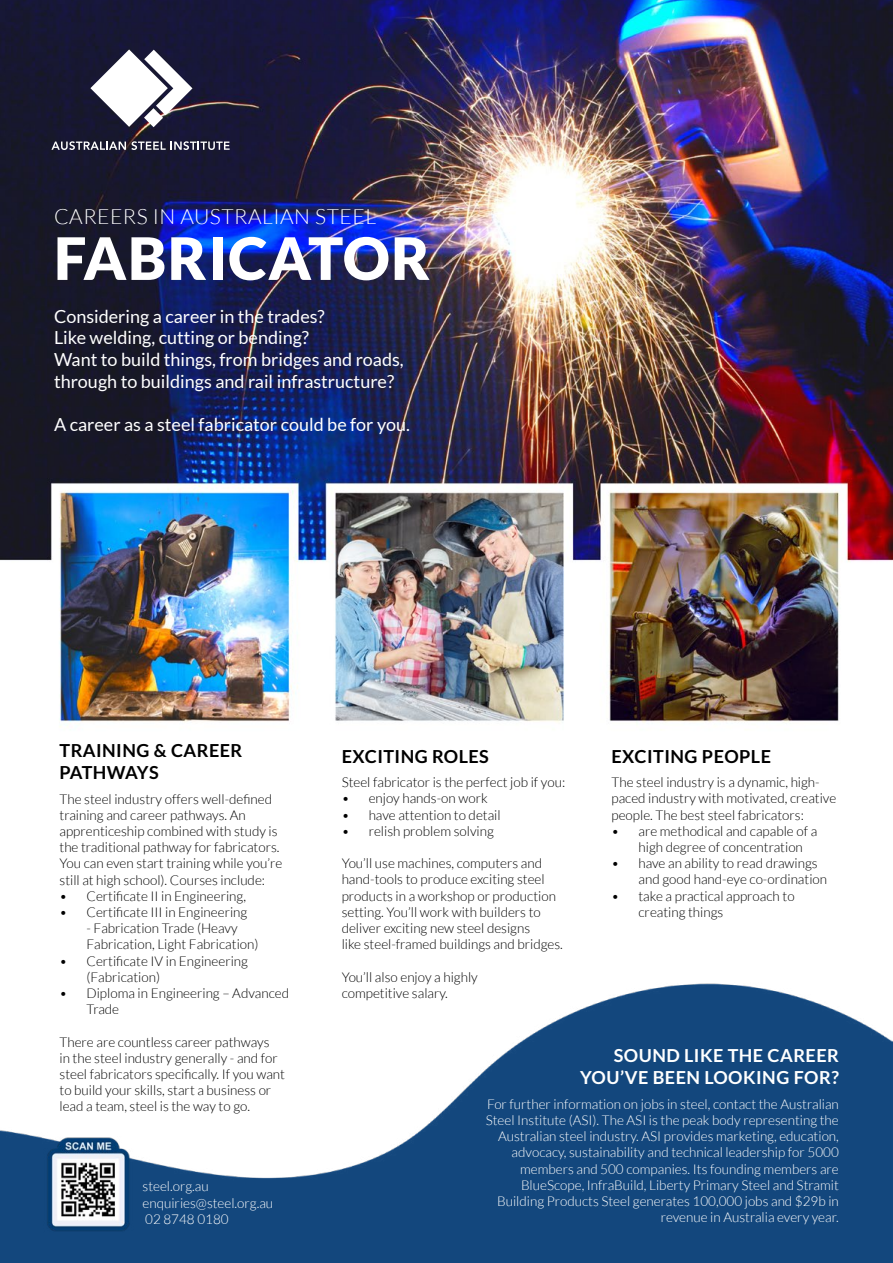
<style>
.page{position:relative;width:893px;height:1263px;background:#fff}
.page>*{position:absolute;margin:0;border:0;box-sizing:border-box;transform-origin:0 0}
.t1{font:900 58.5px "Lato";letter-spacing:.025em;color:#fff}
.t2{font:300 21px "Lato";letter-spacing:.025em;color:#fff}
.t3{font:18px/21.6px "Lato";color:#fff}
.t4{font:700 18px/21.6px "Lato";letter-spacing:.025em;color:#000}
.t5{font:700 18px/21.6px "Lato";letter-spacing:.025em;color:#fff;text-align:right}
.t6{font:300 13.5px/16.2px "Lato";color:#000}
.t7{font:300 13.5px/16.2px "Lato";color:#fff;text-align:right}
</style>
<div class="page">
<img style="left:0;top:983px;width:892px;height:280px">
<img style="left:0;top:0;width:892px;height:727px">
<svg style="left:90px;top:49px;width:102px;height:78px"></svg>
<svg style="left:51px;top:141px;width:179px;height:9px"></svg>
<img style="left:32px;top:1114px;width:113px;height:146px">
<h2 class="t2" style="left:54px;top:205px;width:324px">CAREERS IN AUSTRALIAN STEEL</h2>
<h1 class="t1" style="left:54px;top:224px;width:378px">FABRICATOR</h1>
<h3 class="t3" style="left:54px;top:305px;width:351px">Considering a career in the trades?<br>Like welding, cutting or bending?<br>Want to build things, from bridges and roads, through to buildings and rail infrastructure?</h3>
<h3 class="t3" style="left:54px;top:413px;width:357px">A career as a steel fabricator could be for you.</h3>
<h3 class="t4" style="left:60px;top:740px;width:184px">TRAINING &amp; CAREER<br>PATHWAYS</h3>
<p class="t6" style="left:60px;top:791px;width:224px">The steel industry offers well-defined training and career pathways. An apprenticeship combined with study is the traditional pathway for fabricators.<br>You can even start training while you’re still at high school). Courses include:</p>
<p class="t6" style="left:60px;top:888px;width:188px">• Certificate II in Engineering,</p>
<p class="t6" style="left:60px;top:904px;width:189px">• Certificate III in Engineering</p>
<p class="t6" style="left:87px;top:920px;width:173px">- Fabrication Trade (Heavy<br>Fabrication, Light Fabrication)</p>
<p class="t6" style="left:87px;top:953px;width:163px;text-indent:-27px">• Certificate IV in Engineering (Fabrication)</p>
<p class="t6" style="left:87px;top:985px;width:204px;text-indent:-27px">• Diploma in Engineering – Advanced<br>Trade</p>
<p class="t6" style="left:60px;top:1034px;width:227px">There are countless career pathways<br>in the steel industry generally - and for steel fabricators specifically. If you want to build your skills, start a business or lead a team, steel is the way to go.</p>
<p class="t7" style="left:143px;top:1178px;width:132px;text-align:left">steel.org.au enquiries@steel.org.au<br>02 8748 0180</p>
<h3 class="t4" style="left:342px;top:745px;width:149px">EXCITING ROLES</h3>
<p class="t6" style="left:342px;top:774px;width:225px">Steel fabricator is the perfect job if you:</p>
<p class="t6" style="left:342px;top:790px;width:148px">• enjoy hands-on work</p>
<p class="t6" style="left:342px;top:807px;width:161px">• have attention to detail</p>
<p class="t6" style="left:342px;top:823px;width:154px">• relish problem solving</p>
<p class="t6" style="left:342px;top:855px;width:223px">You’ll use machines, computers and hand-tools to produce exciting steel products in a workshop or production setting. You’ll work with builders to deliver exciting new steel designs<br>like steel-framed buildings and bridges.</p>
<p class="t6" style="left:342px;top:969px;width:138px">You’ll also enjoy a highly competitive salary.</p>
<h3 class="t4" style="left:611px;top:745px;width:161px">EXCITING PEOPLE</h3>
<p class="t6" style="left:611px;top:774px;width:226px">The steel industry is a dynamic, high&shy;paced industry with motivated, creative people. The best steel fabricators:</p>
<p class="t6" style="left:638px;top:823px;width:180px;text-indent:-27px">• are methodical and capable of a high degree of concentration</p>
<p class="t6" style="left:638px;top:855px;width:190px;text-indent:-27px">• have an ability to read drawings and good hand-eye co-ordination</p>
<p class="t6" style="left:638px;top:888px;width:158px;text-indent:-27px">• take a practical approach to creating things</p>
<h3 class="t5" style="left:580px;top:1045px;width:260px">SOUND LIKE THE CAREER<br>YOU’VE BEEN LOOKING FOR?</h3>
<p class="t7" style="left:486px;top:1096px;width:355px">For further information on jobs in steel, contact the Australian Steel Institute (ASI). The ASI is the peak body representing the Australian steel industry. ASI provides marketing, education, advocacy, sustainability and technical leadership for 5000 members and 500 companies. Its founding members are BlueScope, InfraBuild, Liberty Primary Steel and Stramit Building Products Steel generates 100,000 jobs and $29b in revenue in Australia every year.</p>
</div>
